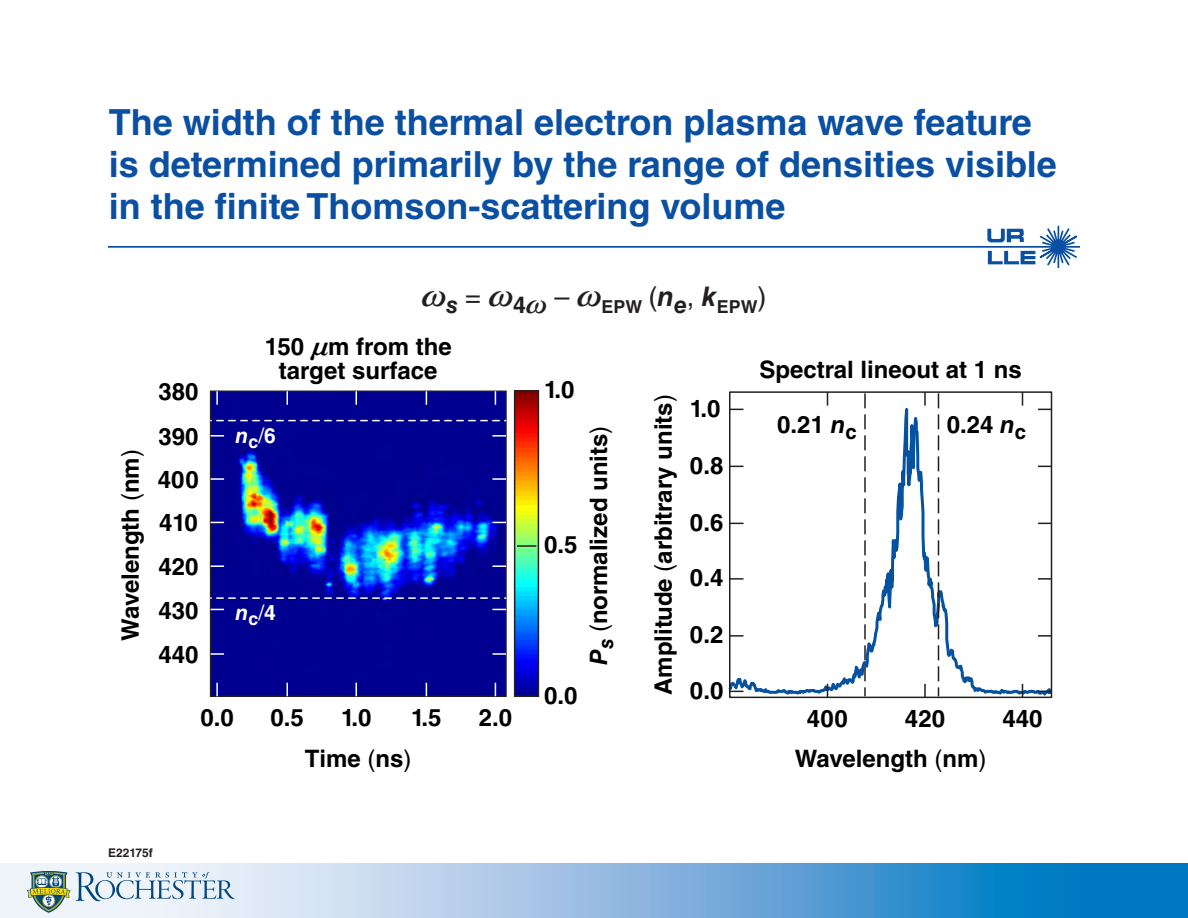
<style>
.page{position:relative;width:1188px;height:918px;background:#fff}
.page>*{position:absolute;margin:0;border:0;box-sizing:border-box;transform-origin:0 0}
.t1{font:700 36px/42px "Helvetica LT Std";color:#0a4fa2}
.t2{font:700 24px/24px "Helvetica LT Std";color:#000;text-align:center}
.t3{font:italic 700 21px "Helvetica LT Std";color:#fff}
.t4{font:700 17.85px "Helvetica LT Std";color:#231f20}
.t5{font:700 12px "Helvetica LT Std";color:#231f20}
.s1{font-weight:400}
.s2{font-style:italic;font-size:22.95px}
.s3{font-size:22.95px}
.s4{font-family:"MM Greek";font-style:italic;font-size:22.95px}
.s5{font-family:"MM Greek";font-style:italic;font-size:22.5px}
.s6{font-weight:400;font-style:normal}
.s7{font-style:normal}
.s8{font-style:italic}
</style>
<div class="page">
<svg style="left:209px;top:390px;width:298px;height:307px;background:#081599"></svg>
<svg style="left:287px;top:683px;width:1px;height:13px"></svg>
<svg style="left:216px;top:683px;width:2px;height:13px"></svg>
<svg style="left:356px;top:683px;width:1px;height:13px"></svg>
<svg style="left:426px;top:683px;width:1px;height:13px"></svg>
<svg style="left:495px;top:683px;width:1px;height:13px"></svg>
<svg style="left:287px;top:391px;width:1px;height:14px"></svg>
<svg style="left:216px;top:391px;width:2px;height:14px"></svg>
<svg style="left:356px;top:391px;width:1px;height:14px"></svg>
<svg style="left:426px;top:391px;width:1px;height:14px"></svg>
<svg style="left:495px;top:391px;width:1px;height:14px"></svg>
<svg style="left:211px;top:653px;width:13px;height:2px"></svg>
<svg style="left:211px;top:609px;width:13px;height:1px"></svg>
<svg style="left:211px;top:565px;width:13px;height:2px"></svg>
<svg style="left:211px;top:522px;width:13px;height:1px"></svg>
<svg style="left:211px;top:478px;width:13px;height:2px"></svg>
<svg style="left:211px;top:435px;width:13px;height:2px"></svg>
<svg style="left:492px;top:653px;width:14px;height:2px"></svg>
<svg style="left:492px;top:609px;width:14px;height:1px"></svg>
<svg style="left:492px;top:565px;width:14px;height:2px"></svg>
<svg style="left:492px;top:522px;width:14px;height:1px"></svg>
<svg style="left:492px;top:478px;width:14px;height:2px"></svg>
<svg style="left:492px;top:435px;width:14px;height:2px"></svg>
<svg style="left:210px;top:597px;width:296px;height:2px"></svg>
<svg style="left:513px;top:390px;width:27px;height:307px;background:#777c75"></svg>
<svg style="left:210px;top:420px;width:296px;height:1px"></svg>
<svg style="left:728px;top:225px;width:349px;height:474px"></svg>
<hr style="left:108px;top:246px;width:972px;height:2px;background:#0a4fa2">
<svg style="left:0;top:864px;width:1188px;height:54px;background:#77b1dc"></svg>
<svg style="left:27px;top:871px;width:208px;height:42px"></svg>
<p class="t1" style="left:109px;top:100px;width:950px">The width of the thermal electron plasma wave feature is determined primarily by the range of densities visible in the finite Thomson-scattering volume</p>
<p class="t2" style="left:118px;top:641px;width:193px;rotate:-90deg">Wavelength <span class="s1">(</span>nm<span class="s1">)</span></p>
<p class="t2" style="left:158px;top:379px;width:42px">380</p>
<p class="t2" style="left:158px;top:424px;width:42px">390</p>
<p class="t2" style="left:158px;top:467px;width:42px">400</p>
<p class="t2" style="left:159px;top:510px;width:40px">410</p>
<p class="t2" style="left:158px;top:554px;width:42px">420</p>
<p class="t2" style="left:158px;top:598px;width:42px">430</p>
<p class="t2" style="left:158px;top:642px;width:42px">440</p>
<p class="t4" style="left:421px;top:295px;width:347px"><sup>~</sup><span class="s2">s</span> <sup>=</sup> <sup>~</sup><span class="s3">4</span><span class="s4">~</span> <sup>–</sup> <sup>~</sup>EPW <sup>(</sup><sup>n</sup><span class="s2">e</span><sup>,</sup> <sup>k</sup>EPW<sup>)</sup></p>
<p class="t2" style="left:265px;top:334px;width:188px">150 <span class="s5">n</span>m from the target surface</p>
<p class="t3" style="left:236px;top:422px;width:42px">n<sub>c</sub><span class="s6">/</span><span class="s7">6</span></p>
<p class="t3" style="left:236px;top:600px;width:42px">n<sub>c</sub><span class="s6">/</span><span class="s7">4</span></p>
<p class="t2" style="left:544px;top:377px;width:32px">1.0</p>
<p class="t2" style="left:544px;top:532px;width:35px">0.5</p>
<p class="t2" style="left:544px;top:683px;width:35px">0.0</p>
<p class="t2" style="left:586px;top:665px;width:241px;rotate:-90deg"><span class="s8">P</span><sub>s</sub> <span class="s1">(</span>normalized units<span class="s1">)</span></p>
<p class="t2" style="left:651px;top:695px;width:302px;rotate:-90deg">Amplitude <span class="s1">(</span>arbitrary units<span class="s1">)</span></p>
<p class="t2" style="left:690px;top:396px;width:32px">1.0</p>
<p class="t2" style="left:690px;top:453px;width:35px">0.8</p>
<p class="t2" style="left:690px;top:510px;width:35px">0.6</p>
<p class="t2" style="left:690px;top:565px;width:35px">0.4</p>
<p class="t2" style="left:690px;top:622px;width:35px">0.2</p>
<p class="t2" style="left:690px;top:678px;width:35px">0.0</p>
<p class="t2" style="left:759px;top:357px;width:264px">Spectral lineout at 1 ns</p>
<p class="t2" style="left:777px;top:412px;width:81px">0.21 <span class="s8">n</span><sub>c</sub></p>
<p class="t2" style="left:947px;top:412px;width:81px">0.24 <span class="s8">n</span><sub>c</sub></p>
<p class="t2" style="left:200px;top:705px;width:35px">0.0</p>
<p class="t2" style="left:271px;top:705px;width:35px">0.5</p>
<p class="t2" style="left:341px;top:705px;width:32px">1.0</p>
<p class="t2" style="left:411px;top:705px;width:32px">1.5</p>
<p class="t2" style="left:479px;top:705px;width:35px">2.0</p>
<p class="t2" style="left:305px;top:746px;width:108px">Time <span class="s1">(</span>ns<span class="s1">)</span></p>
<p class="t2" style="left:807px;top:706px;width:42px">400</p>
<p class="t2" style="left:905px;top:706px;width:42px">420</p>
<p class="t2" style="left:1002px;top:706px;width:42px">440</p>
<p class="t2" style="left:795px;top:747px;width:193px">Wavelength <span class="s1">(</span>nm<span class="s1">)</span></p>
<p class="t5" style="left:108px;top:846px;width:46px">E22175f</p>
</div>
